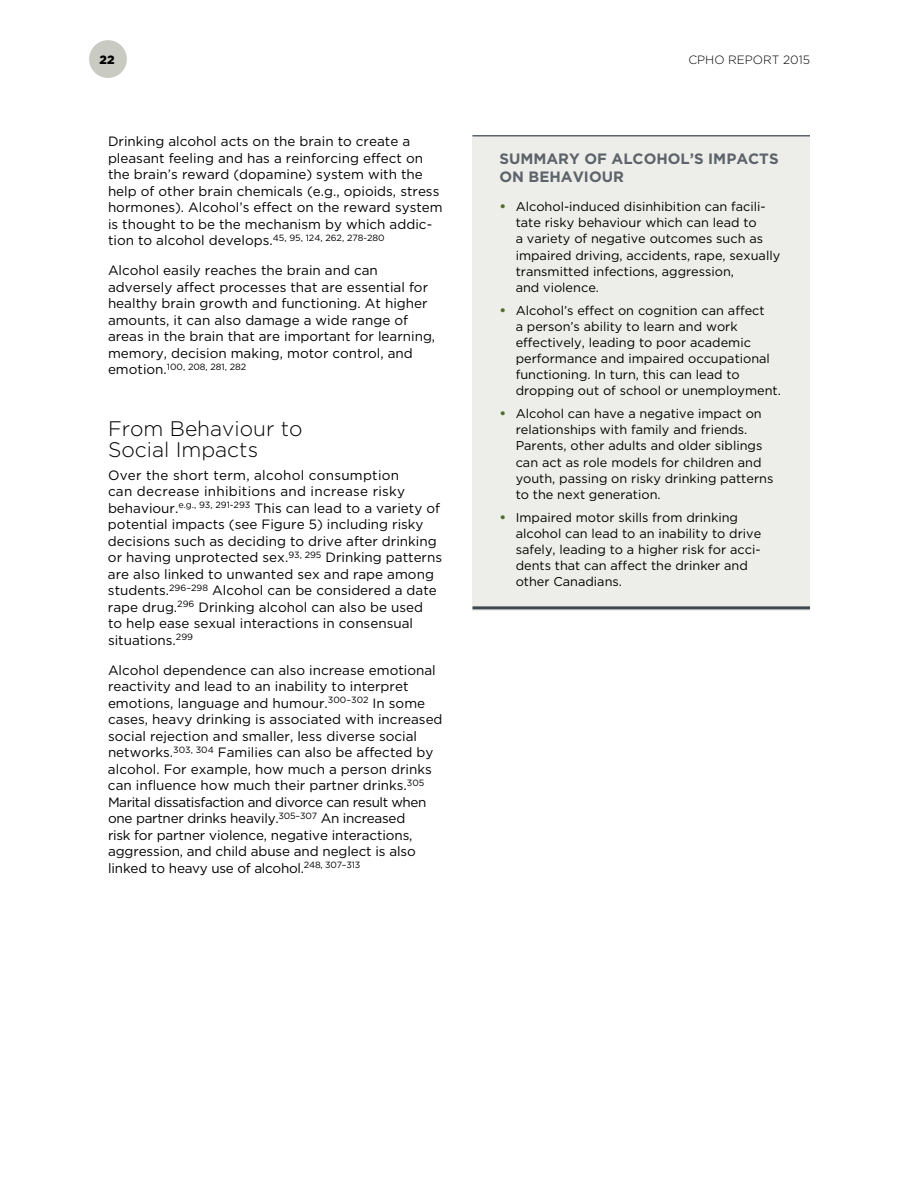
<style>
.page{position:relative;width:918px;height:1188px;background:#fff}
.page>*{position:absolute;margin:0;border:0;box-sizing:border-box;transform-origin:0 0}
.t1{font:300 21px/21px "Gotham HTF";color:#000}
.t2{font:700 15px/18px "Gotham HTF";color:#5d636a}
.t3{font:13.5px/16.5px "Gotham HTF";color:#000}
.t4{font:12.75px/16.2px "Gotham HTF";color:#000}
.t5{font:300 12px "Gotham HTF";color:#000}
.t6{font:900 12px "Gotham HTF";color:#000}
.t7{font:9px "Gotham HTF";color:#000}
.s1{font-size:13.5px}
.s2{font-weight:700;font-size:13.5px;color:#4c7229}
</style>
<div class="page">
<div style="left:89px;top:40px;width:38px;height:38px;background:#c9cbc3;border-radius:50%"></div>
<div style="left:472px;top:135px;width:338px;height:475px;background:#ededea"></div>
<hr style="left:472px;top:135px;width:338px;height:1px;background:#5d636a">
<hr style="left:472px;top:606px;width:338px;height:3px;background:#40474f">
<p class="t6" style="left:100px;top:53px;width:16px">22</p>
<p class="t5" style="left:688px;top:53px;width:123px">CPHO REPORT 2015</p>
<p class="t3" style="left:108px;top:133px;width:336px">Drinking alcohol acts on the brain to create a pleasant feeling and has a reinforcing effect on the brain’s reward (dopamine) system with the help of other brain chemicals (e.g., opioids, stress hormones). Alcohol’s effect on the reward system is thought to be the mechanism by which addic&shy;tion to alcohol develops.<sup>45,</sup> <sup>95,</sup> <sup>124,</sup> <sup>262,</sup> <sup>278-280</sup></p>
<p class="t3" style="left:108px;top:262px;width:329px">Alcohol easily reaches the brain and can adversely affect processes that are essential for healthy brain growth and functioning. At higher amounts, it can also damage a wide range of areas in the brain that are important for learning, memory, decision making, motor control, and</p>
<p class="t7" style="left:108px;top:362px;width:140px"><span class="s1">emotion.</span>100, 208, 281, 282</p>
<h1 class="t1" style="left:108px;top:418px;width:196px">From Behaviour to<br>Social Impacts</h1>
<p class="t3" style="left:108px;top:467px;width:336px">Over the short term, alcohol consumption<br>can decrease inhibitions and increase risky behaviour.<sup>e.g.,</sup> <sup>93,</sup> <sup>291-293</sup> This can lead to a variety of potential impacts (see Figure 5) including risky decisions such as deciding to drive after drinking or having unprotected sex.<sup>93,</sup> <sup>295</sup> Drinking patterns are also linked to unwanted sex and rape among students.<sup>296–298</sup> Alcohol can be considered a date rape drug.<sup>296</sup> Drinking alcohol can also be used<br>to help ease sexual interactions in consensual situations.<sup>299</sup></p>
<p class="t3" style="left:108px;top:662px;width:336px">Alcohol dependence can also increase emotional reactivity and lead to an inability to interpret emotions, language and humour.<sup>300–302</sup> In some cases, heavy drinking is associated with increased social rejection and smaller, less diverse social networks.<sup>303,</sup> <sup>304</sup> Families can also be affected by alcohol. For example, how much a person drinks can influence how much their partner drinks.<sup>305<br></sup>Marital dissatisfaction and divorce can result when one partner drinks heavily.<sup>305–307</sup> An increased<br>risk for partner violence, negative interactions, aggression, and child abuse and neglect is also linked to heavy use of alcohol.<sup>248,</sup> <sup>307–313</sup></p>
<p class="t2" style="left:500px;top:149px;width:281px">SUMMARY OF ALCOHOL’S IMPACTS<br>ON BEHAVIOUR</p>
<p class="t4" style="left:516px;top:198px;width:266px;text-indent:-16px"><span class="s2">•</span> Alcohol-induced disinhibition can facili&shy;tate risky behaviour which can lead to<br>a variety of negative outcomes such as impaired driving, accidents, rape, sexually transmitted infections, aggression,<br>and violence.</p>
<p class="t4" style="left:516px;top:302px;width:267px;text-indent:-16px"><span class="s2">•</span> Alcohol’s effect on cognition can affect<br>a person’s ability to learn and work effectively, leading to poor academic performance and impaired occupational functioning. In turn, this can lead to dropping out of school or unemployment.</p>
<p class="t4" style="left:516px;top:405px;width:259px;text-indent:-16px"><span class="s2">•</span> Alcohol can have a negative impact on relationships with family and friends.<br>Parents, other adults and older siblings can act as role models for children and youth, passing on risky drinking patterns to the next generation.</p>
<p class="t4" style="left:516px;top:509px;width:247px;text-indent:-16px"><span class="s2">•</span> Impaired motor skills from drinking alcohol can lead to an inability to drive safely, leading to a higher risk for acci&shy;dents that can affect the drinker and other Canadians.</p>
</div>
